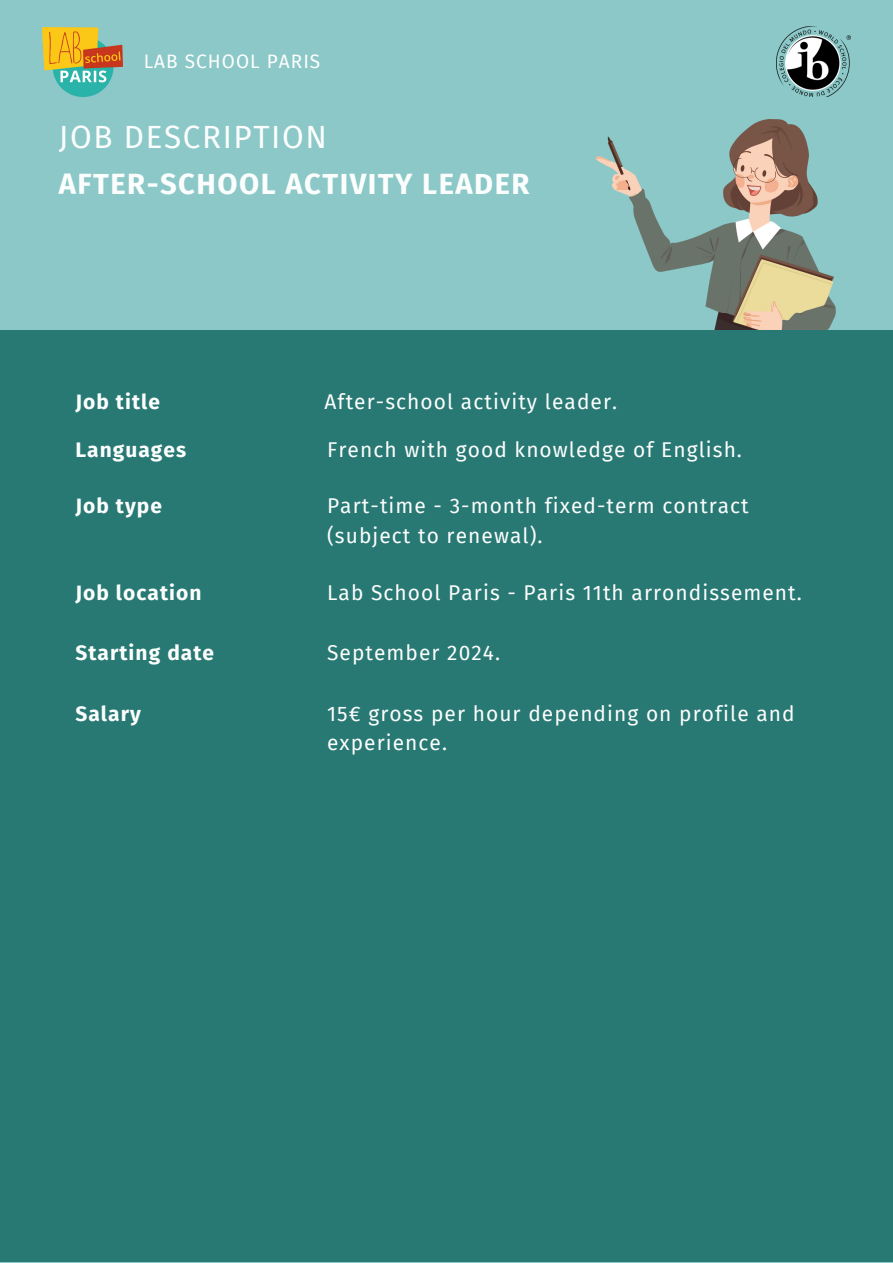
<style>
.page{position:relative;width:893px;height:1263px;background:#8cc8c8}
.page>*{position:absolute;margin:0;border:0;box-sizing:border-box;transform-origin:0 0}
.t1{font:31.42px "Fira Sans";letter-spacing:.05em;color:#fcfefd}
.t2{font:700 29.17px "Fira Sans";letter-spacing:.05em;color:#fcfefd}
.t3{font:20.92px/29.8px "Fira Sans";letter-spacing:.05em;color:#fcfefd}
.t4{font:700 20.92px "Fira Sans";letter-spacing:.05em;color:#fcfefd}
.t5{font:18.98px "Fira Sans";letter-spacing:.055em;color:#fff}
</style>
<div class="page">
<img style="left:596px;top:119px;width:239px;height:211px">
<img style="left:43px;top:27px;width:80px;height:69px">
<img style="left:776px;top:27px;width:74px;height:70px">
<div style="left:0;top:330px;width:893px;height:931px;background:#287873"></div>
<p class="t5" style="left:144px;top:51px;width:178px">LAB SCHOOL PARIS</p>
<h2 class="t1" style="left:59px;top:119px;width:269px">JOB DESCRIPTION</h2>
<p class="t2" style="left:59px;top:166px;width:472px">AFTER-SCHOOL ACTIVITY LEADER</p>
<h4 class="t4" style="left:75px;top:389px;width:86px">Job title</h4>
<h4 class="t4" style="left:75px;top:437px;width:112px">Languages</h4>
<p class="t4" style="left:75px;top:494px;width:88px">Job type</p>
<p class="t4" style="left:75px;top:580px;width:128px">Job location</p>
<p class="t4" style="left:75px;top:641px;width:140px">Starting date</p>
<p class="t4" style="left:75px;top:701px;width:67px">Salary</p>
<p class="t3" style="left:324px;top:387px;width:294px">After-school activity leader.</p>
<h1 class="t3" style="left:327px;top:435px;width:416px">French with good knowledge of English.</h1>
<h4 class="t3" style="left:327px;top:491px;width:423px">Part-time - 3-month fixed-term contract (subject to renewal).</h4>
<h4 class="t3" style="left:327px;top:578px;width:476px">Lab School Paris - Paris 11th arrondissement.</h4>
<h4 class="t3" style="left:327px;top:638px;width:174px">September 2024.</h4>
<h4 class="t3" style="left:327px;top:699px;width:469px">15€ gross per hour depending on profile and experience.</h4>
</div>
